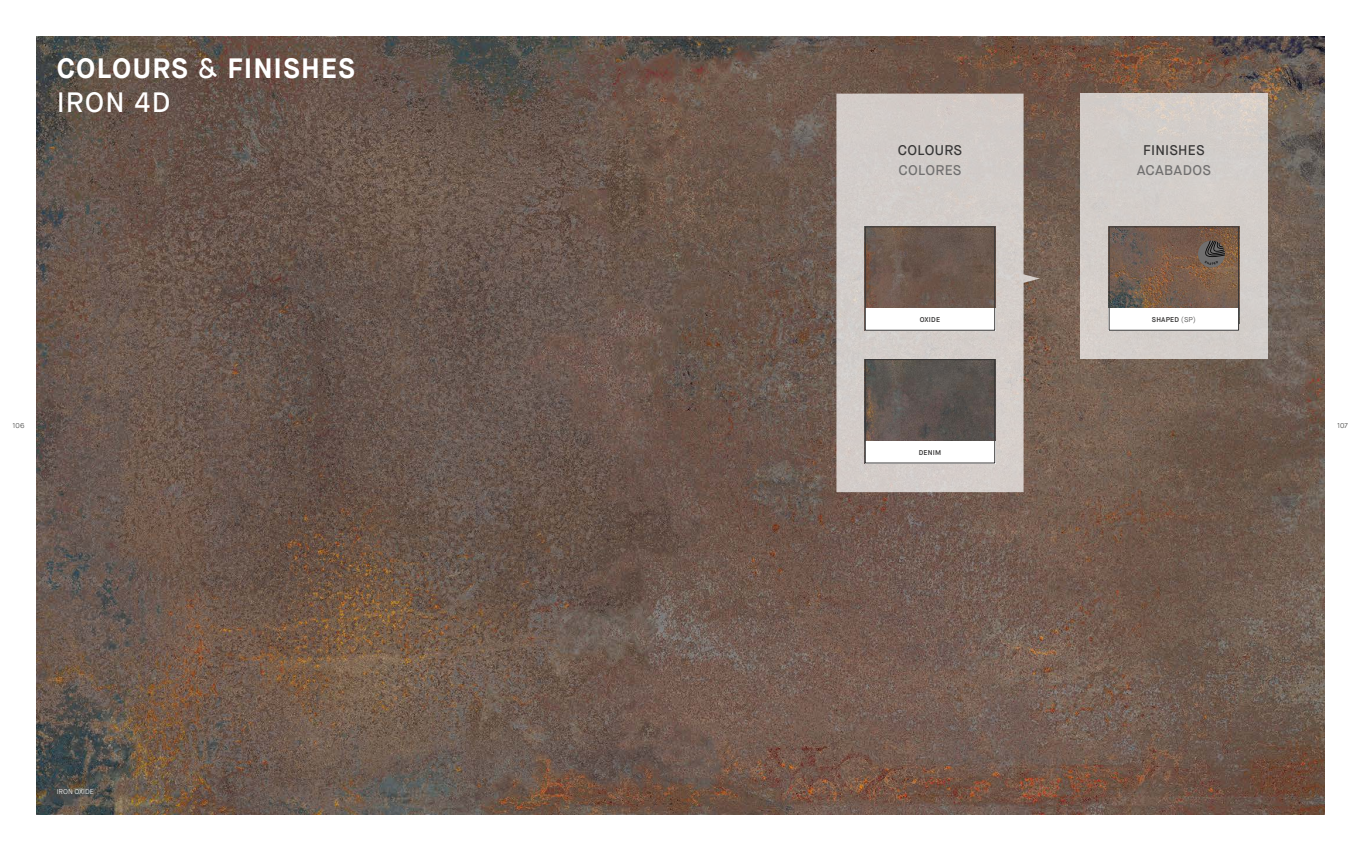
<style>
.page{position:relative;width:1361px;height:851px;background:#fff}
.page>*{position:absolute;margin:0;border:0;box-sizing:border-box;transform-origin:0 0}
.t1{font:700 28px/33.6px "Maison Neue";letter-spacing:.035em;color:#fff}
.t2{font:500 14px "Maison Neue";letter-spacing:.015em;color:#373636}
.t3{font:500 14px "Maison Neue";letter-spacing:.02em;color:#706f6f}
.t4{font:600 7px "Maison Neue";letter-spacing:.025em;color:#373636}
.t5{font:300 7px "Maison Neue";color:#fff}
.t6{font:300 7px "Maison Neue";letter-spacing:.005em;color:#3c3c3b}
.s1{font-weight:500}
.s2{font-weight:300}
</style>
<div class="page">
<img style="left:37px;top:37px;width:1287px;height:777px">
<svg style="left:836px;top:94px;width:204px;height:398px;background:#c5bdb9"></svg>
<img style="left:867px;top:228px;width:126px;height:80px">
<div style="left:865px;top:308px;width:130px;height:23px;background:#fff"></div>
<div style="left:865px;top:226px;width:130px;height:105px;border:1px solid #373636"></div>
<img style="left:867px;top:361px;width:126px;height:80px">
<div style="left:865px;top:441px;width:130px;height:22px;background:#fff"></div>
<div style="left:865px;top:359px;width:130px;height:104px;border:1px solid #373636"></div>
<div style="left:1080px;top:94px;width:187px;height:265px;background:#d3ceca"></div>
<img style="left:1110px;top:228px;width:127px;height:80px">
<div style="left:1108px;top:308px;width:131px;height:23px;background:#fff"></div>
<div style="left:1108px;top:226px;width:131px;height:105px;border:1px solid #373636"></div>
<div style="left:1198px;top:240px;width:27px;height:27px;background:#706f6f;border-radius:50%"></div>
<svg style="left:1204px;top:240px;width:21px;height:25px"></svg>
<p class="t1" style="left:57px;top:52px;width:300px">COLOURS <span class="s1">&amp;</span> FINISHES<br><span class="s1">IRON 4D</span></p>
<p class="t2" style="left:898px;top:142px;width:66px">COLOURS</p>
<p class="t3" style="left:898px;top:162px;width:64px">COLORES</p>
<p class="t4" style="left:920px;top:315px;width:22px">OXIDE</p>
<p class="t2" style="left:1143px;top:142px;width:63px">FINISHES</p>
<p class="t3" style="left:1137px;top:162px;width:76px">ACABADOS</p>
<p class="t4" style="left:1152px;top:315px;width:45px">SHAPED <span class="s2">(SP)</span></p>
<p class="t6" style="left:12px;top:421px;width:14px">106</p>
<p class="t6" style="left:1337px;top:421px;width:13px">107</p>
<p class="t5" style="left:57px;top:787px;width:39px">IRON OXIDE</p>
<p class="t4" style="left:919px;top:448px;width:24px">DENIM</p>
</div>
